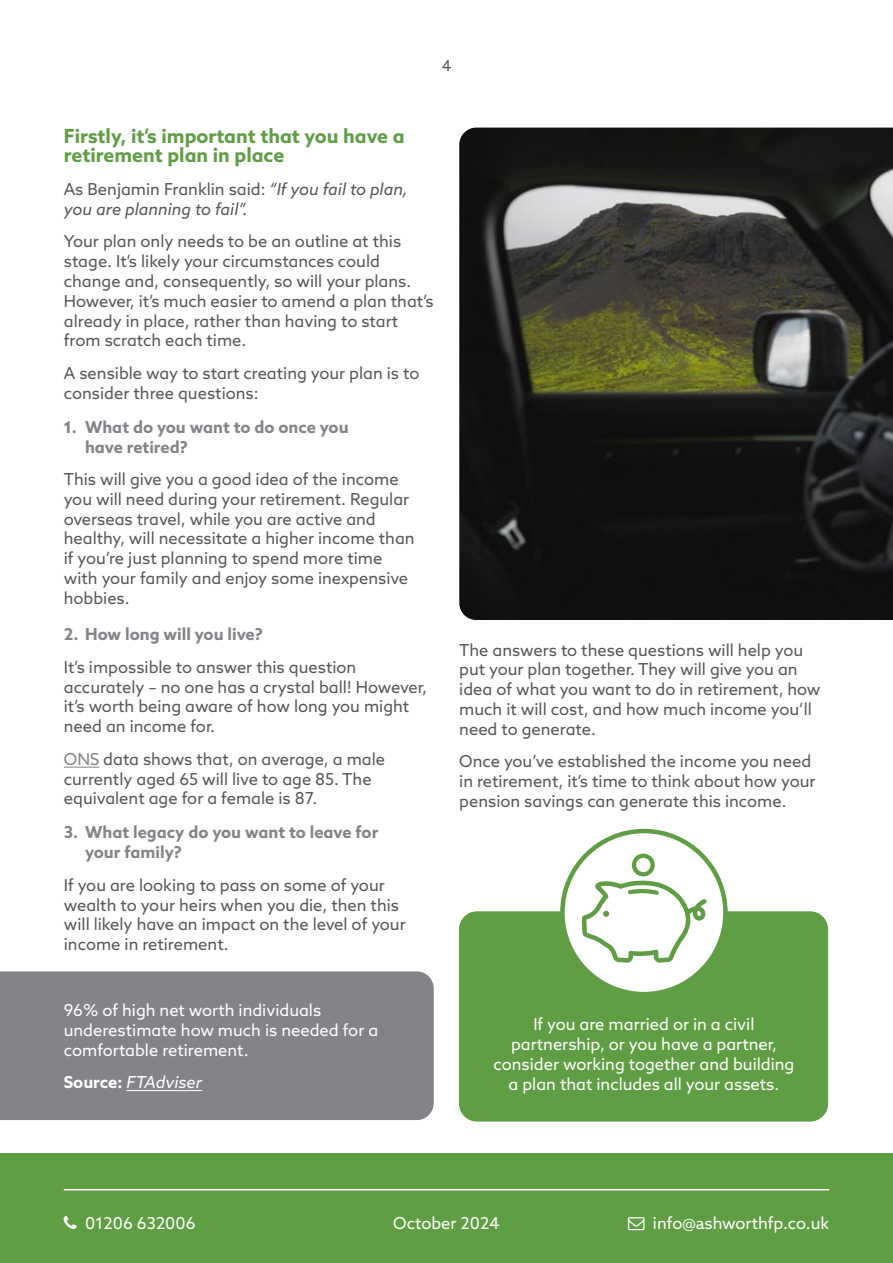
<style>
.page{position:relative;width:893px;height:1263px;background:#fff}
.page>*{position:absolute;margin:0;border:0;box-sizing:border-box;transform-origin:0 0}
.t1{font:700 19.5px/19.8px "Azo Sans";color:#609e45}
.t2{font:16.5px/19.8px "Azo Sans";color:#575756}
.t3{font:16.5px/19.8px "Azo Sans";color:#fff}
.t4{font:700 16.5px/19.8px "Azo Sans";color:#828488}
.t5{font:italic 16.5px/19.8px "Azo Sans";color:#575756}
.t6{font:italic 16.5px "Azo Sans";color:#fff}
.t7{font:15px "Azo Sans";color:#575756}
.s1{font-style:normal}
.s2{color:#828488}
.s3{font-weight:700;font-style:normal}
</style>
<div class="page">
<div style="left:0;top:1153px;width:893px;height:110px;background:#609e45"></div>
<hr style="left:64px;top:1189px;width:765px;height:1px;background:#fff">
<img style="left:459px;top:128px;width:434px;height:492px">
<hr style="left:64px;top:767px;width:35px;height:1px;background:#828488">
<div style="left:0;top:971px;width:434px;height:149px;background:#828488"></div>
<hr style="left:126px;top:1090px;width:76px;height:1px;background:#fff">
<div style="left:459px;top:911px;width:369px;height:210px;background:#609e45;border-radius:18px"></div>
<div style="left:562px;top:831px;width:163px;height:163px;background:#fff;border-radius:50%"></div>
<div style="left:560px;top:829px;width:168px;height:167px;border:4px solid #609e45;border-radius:50%"></div>
<svg style="left:582px;top:853px;width:125px;height:110px"></svg>
<p class="t7" style="left:442px;top:56px;width:11px">4</p>
<p class="t1" style="left:64px;top:125px;width:342px">Firstly, it’s important that you have a retirement plan in place</p>
<p class="t5" style="left:64px;top:179px;width:345px"><span class="s1">As Benjamin Franklin said:</span> “If you fail to plan, you are planning to fail”.</p>
<p class="t2" style="left:64px;top:231px;width:371px">Your plan only needs to be an outline at this stage. It’s likely your circumstances could change and, consequently, so will your plans.<br>However, it’s much easier to amend a plan that’s already in place, rather than having to start from scratch each time.</p>
<p class="t2" style="left:64px;top:363px;width:357px">A sensible way to start creating your plan is to consider three questions:</p>
<p class="t4" style="left:85px;top:417px;width:265px;text-indent:-21px">1. What do you want to do once you have retired?</p>
<p class="t2" style="left:64px;top:469px;width:352px">This will give you a good idea of the income you will need during your retirement. Regular overseas travel, while you are active and healthy, will necessitate a higher income than if you’re just planning to spend more time with your family and enjoy some inexpensive hobbies.</p>
<p class="t4" style="left:64px;top:624px;width:201px">2. How long will you live?</p>
<p class="t2" style="left:64px;top:657px;width:364px">It’s impossible to answer this question accurately – no one has a crystal ball! However, it’s worth being aware of how long you might need an income for.</p>
<p class="t2" style="left:64px;top:749px;width:323px"><span class="s2">ONS</span> data shows that, on average, a male currently aged 65 will live to age 85. The equivalent age for a female is 87.</p>
<p class="t4" style="left:85px;top:822px;width:295px;text-indent:-21px">3. What legacy do you want to leave for your family?</p>
<p class="t2" style="left:64px;top:875px;width:343px">If you are looking to pass on some of your wealth to your heirs when you die, then this will likely have an impact on the level of your income in retirement.</p>
<p class="t3" style="left:64px;top:1000px;width:316px">96% of high net worth individuals underestimate how much is needed for a comfortable retirement.</p>
<p class="t6" style="left:64px;top:1072px;width:140px"><span class="s3">Source:</span> FTAdviser</p>
<p class="t2" style="left:459px;top:640px;width:363px">The answers to these questions will help you put your plan together. They will give you an idea of what you want to do in retirement, how much it will cost, and how much income you’ll need to generate.</p>
<p class="t2" style="left:459px;top:751px;width:358px">Once you’ve established the income you need in retirement, it’s time to think about how your pension savings can generate this income.</p>
<p class="t3" style="left:493px;top:1014px;width:302px;text-align:center">If you are married or in a civil partnership, or you have a partner, consider working together and building a plan that includes all your assets.</p>
<p class="t3" style="left:85px;top:1213px;width:112px">01206 632006</p>
<p class="t3" style="left:653px;top:1213px;width:178px">info@ashworthfp.co.uk</p>
<p class="t3" style="left:393px;top:1213px;width:108px">October 2024</p>
</div>
